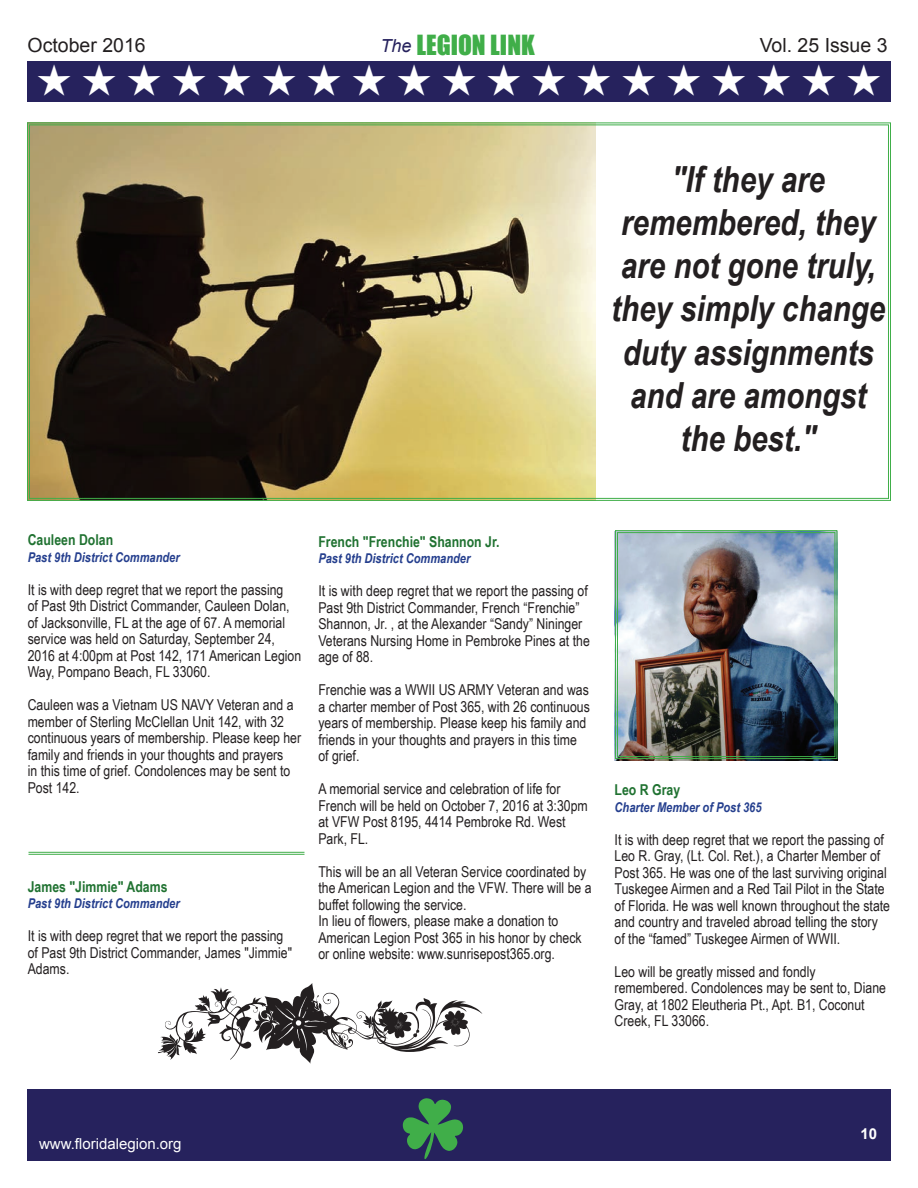
<style>
.page{position:relative;width:918px;height:1188px;background:#fff}
.page>*{position:absolute;margin:0;border:0;box-sizing:border-box;transform-origin:0 0}
.t1{font:85.5px "fotograami flower";color:#231f20}
.t2{font:43.5px "Zapf Dingbats ITC";color:#fff}
.t3{font:italic 700 36px/43.2px "Arial Narrow";color:#231f20;text-align:center}
.t4{font:25.5px "Impact";color:#40ae49}
.t5{font:19.5px "Arial";color:#231f20}
.t6{font:15px/16.5px "Arial Narrow";color:#231f20}
.t7{font:700 15px "Arial Narrow";color:#207231}
.t8{font:15px "Arial";color:#fff}
.t9{font:700 15px "Arial";color:#fff}
.t10{font:italic 700 13.5px "Arial Narrow";color:#253f8e}
.s1{font-family:"Arial";font-style:italic;font-size:18px;color:#26225d}
</style>
<div class="page">
<div style="left:27px;top:1090px;width:864px;height:71px;background:#26225d"></div>
<div style="left:27px;top:61px;width:864px;height:40px;background:#26225d"></div>
<hr style="left:28px;top:852px;width:276px;height:1px;background:#40ae49">
<hr style="left:28px;top:854px;width:276px;height:1px;background:#40ae49">
<img style="left:615px;top:530px;width:223px;height:230px">
<div style="left:617px;top:532px;width:218px;height:225px;border:1px solid #40ae49"></div>
<svg style="left:27px;top:122px;width:864px;height:379px"></svg>
<h3 class="t5" style="left:28px;top:33px;width:120px">October 2016</h3>
<h3 class="t4" style="left:380px;top:26px;width:156px"><span class="s1">The</span> LEGION LINK</h3>
<h3 class="t5" style="left:760px;top:33px;width:129px">Vol. 25 Issue 3</h3>
<h2 class="t2" style="left:37px;top:60px;width:847px">★ ★ ★ ★ ★ ★ ★ ★ ★ ★ ★ ★ ★ ★ ★ ★ ★ ★ ★</h2>
<h3 class="t3" style="left:611px;top:156px;width:275px">"If they are remembered, they are not gone truly, they simply change duty assignments and are amongst the best."</h3>
<p class="t7" style="left:28px;top:529px;width:87px">Cauleen Dolan</p>
<p class="t10" style="left:28px;top:547px;width:153px">Past 9th District Commander</p>
<p class="t6" style="left:28px;top:581px;width:275px">It is with deep regret that we report the passing<br>of Past 9th District Commander, Cauleen Dolan, of Jacksonville, FL at the age of 67. A memorial service was held on Saturday, September 24, 2016 at 4:00pm at Post 142, 171 American Legion Way, Pompano Beach, FL 33060.</p>
<p class="t6" style="left:28px;top:696px;width:275px">Cauleen was a Vietnam US NAVY Veteran and a member of Sterling McClellan Unit 142, with 32 continuous years of membership. Please keep her family and friends in your thoughts and prayers<br>in this time of grief. Condolences may be sent to Post 142.</p>
<p class="t7" style="left:28px;top:875px;width:141px">James "Jimmie" Adams</p>
<p class="t10" style="left:28px;top:893px;width:153px">Past 9th District Commander</p>
<p class="t6" style="left:28px;top:927px;width:266px">It is with deep regret that we report the passing of Past 9th District Commander, James "Jimmie"<br>Adams.</p>
<p class="t7" style="left:318px;top:530px;width:183px">French "Frenchie" Shannon Jr.</p>
<p class="t10" style="left:318px;top:548px;width:153px">Past 9th District Commander</p>
<p class="t6" style="left:318px;top:582px;width:273px">It is with deep regret that we report the passing of Past 9th District Commander, French “Frenchie” Shannon, Jr. , at the Alexander “Sandy” Nininger Veterans Nursing Home in Pembroke Pines at the age of 88.</p>
<p class="t6" style="left:318px;top:681px;width:273px">Frenchie was a WWII US ARMY Veteran and was a charter member of Post 365, with 26 continuous years of membership. Please keep his family and friends in your thoughts and prayers in this time of grief.</p>
<p class="t6" style="left:318px;top:780px;width:271px">A memorial service and celebration of life for French will be held on October 7, 2016 at 3:30pm at VFW Post 8195, 4414 Pembroke Rd. West Park, FL.</p>
<p class="t6" style="left:318px;top:863px;width:275px">This will be an all Veteran Service coordinated by the American Legion and the VFW. There will be a buffet following the service.<br>In lieu of flowers, please make a donation to American Legion Post 365 in his honor by check or online website: www.sunrisepost365.org.</p>
<h1 class="t1" style="left:175px;top:969px;width:325px">qrstuvw</h1>
<p class="t7" style="left:615px;top:779px;width:67px">Leo R Gray</p>
<p class="t10" style="left:615px;top:797px;width:149px">Charter Member of Post 365</p>
<p class="t6" style="left:615px;top:831px;width:277px">It is with deep regret that we report the passing of Leo R. Gray, (Lt. Col. Ret.), a Charter Member of Post 365. He was one of the last surviving original Tuskegee Airmen and a Red Tail Pilot in the State of Florida. He was well known throughout the state and country and traveled abroad telling the story of the “famed” Tuskegee Airmen of WWII.</p>
<p class="t6" style="left:615px;top:963px;width:273px">Leo will be greatly missed and fondly remembered. Condolences may be sent to, Diane Gray, at 1802 Eleutheria Pt., Apt. B1, Coconut Creek, FL 33066.</p>
<p class="t8" style="left:39px;top:1134px;width:144px">www.floridalegion.org</p>
<p class="t9" style="left:860px;top:1124px;width:18px">10</p>
</div>
